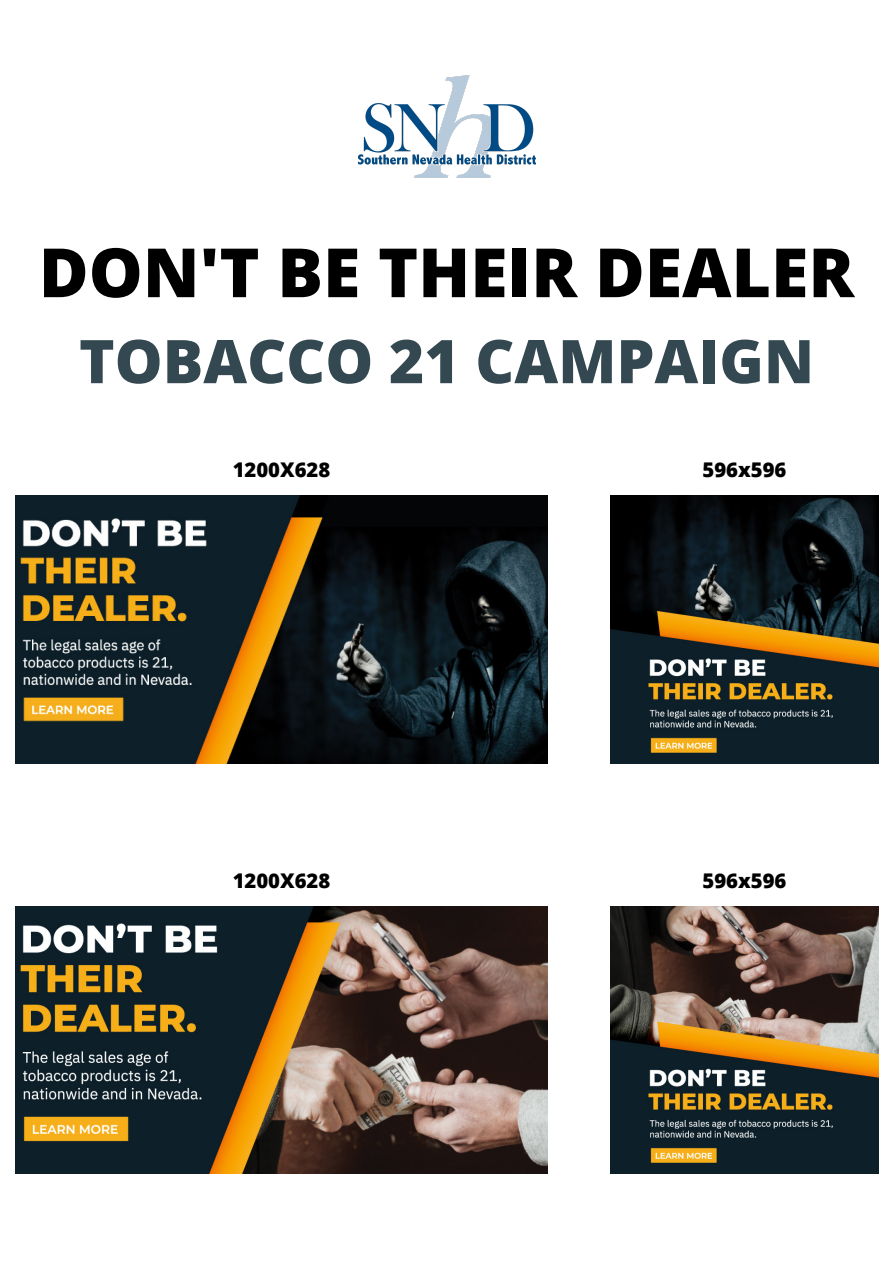
<style>
.page{position:relative;width:893px;height:1263px;background:#fff}
.page>*{position:absolute;margin:0;border:0;box-sizing:border-box;transform-origin:0 0}
.t1{font:800 67.95px "Open Sans";color:#000}
.t2{font:800 60.22px "Open Sans";color:#344851}
.t3{font:800 20.25px "Open Sans";color:#000}
</style>
<div class="page">
<img style="left:15px;top:496px;width:533px;height:267px">
<img style="left:15px;top:906px;width:533px;height:267px">
<img style="left:611px;top:906px;width:267px;height:267px">
<img style="left:611px;top:496px;width:267px;height:267px">
<img style="left:358px;top:75px;width:177px;height:103px">
<h1 class="t1" style="left:39px;top:225px;width:817px">DON'T BE THEIR DEALER</h1>
<h2 class="t2" style="left:79px;top:319px;width:736px">TOBACCO 21 CAMPAIGN</h2>
<p class="t3" style="left:233px;top:455px;width:99px">1200X628</p>
<p class="t3" style="left:233px;top:866px;width:99px">1200X628</p>
<p class="t3" style="left:702px;top:455px;width:85px">596x596</p>
<p class="t3" style="left:702px;top:866px;width:85px">596x596</p>
</div>
